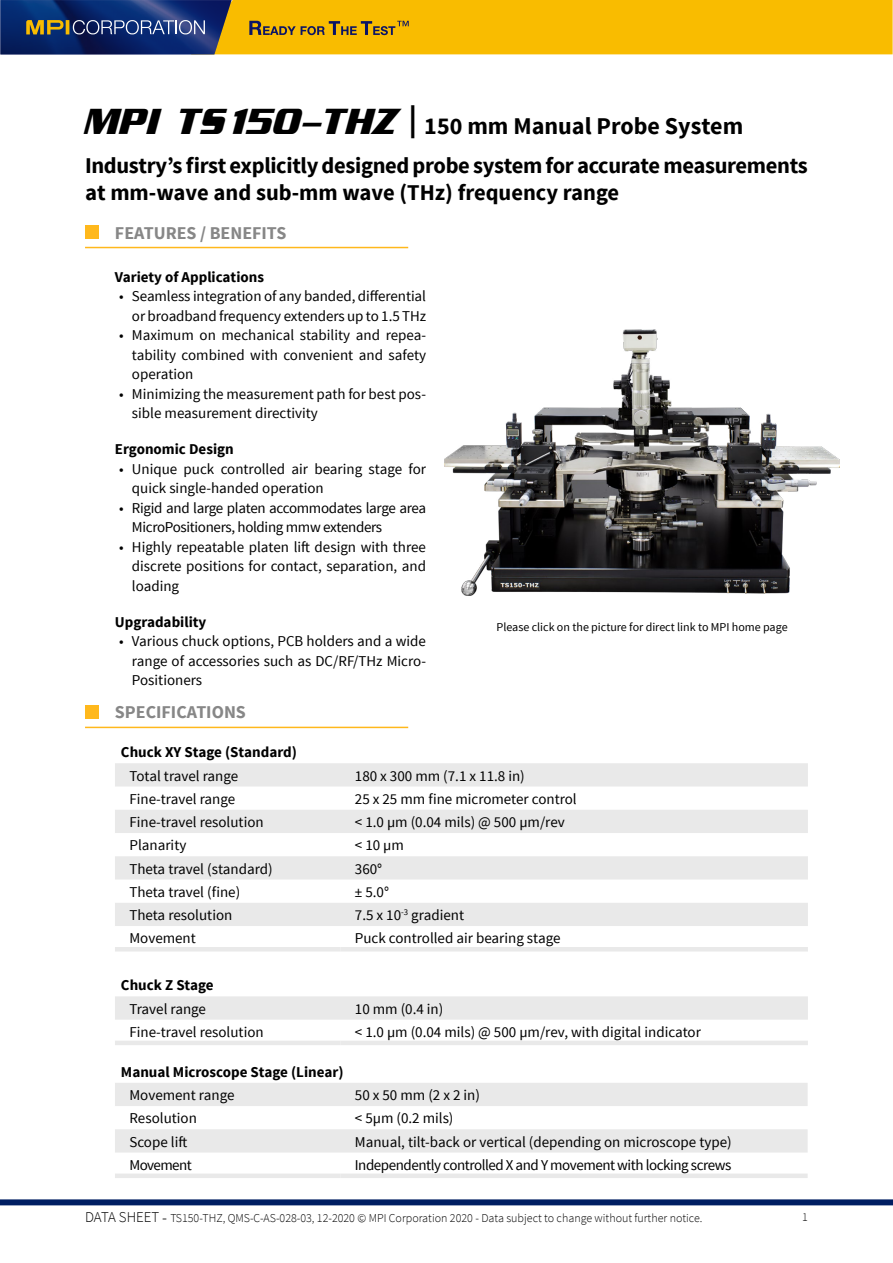
<style>
.page{position:relative;width:893px;height:1263px;background:#fff}
.page>*{position:absolute;margin:0;border:0;box-sizing:border-box;transform-origin:0 0}
.t1{font:700 24px "Source Sans Pro";color:#000}
.t2{font:700 22.5px/27px "Source Sans Pro";letter-spacing:-.015em;color:#000}
.t3{font:700 18px "Source Sans Pro";color:#878787}
.t4{font:15px/19.5px "Source Sans Pro";color:#000;text-align:justify}
.t5{font:700 15px "Source Sans Pro";color:#000}
.t6{font:15px/19.5px "Source Sans Pro";letter-spacing:-.02em;color:#000}
.t7{font:15px "Source Sans Pro";letter-spacing:-.03em;color:#000}
.t8{font:15px "Source Sans Pro";letter-spacing:-.04em;color:#000}
.t9{font:300 12px "Source Sans Pro";color:#000}
.t10{font:12px "Source Sans Pro";color:#000}
.s1{font-family:"Enter Sansman";font-style:italic;font-size:36px}
.s2{font-size:15px}
.s3{font-size:16.5px}
</style>
<div class="page">
<svg style="left:0;top:0;width:893px;height:54px;background:#bf981d"></svg>
<div style="left:0;top:1199px;width:893px;height:6px;background:#001e62"></div>
<hr style="left:85px;top:247px;width:323px;height:1px;background:#ffb81c">
<hr style="left:85px;top:727px;width:323px;height:1px;background:#ffb81c">
<svg style="left:115px;top:763px;width:693px;height:163px;fill:#e9e9e9"></svg>
<hr style="left:115px;top:947px;width:225px;height:4px;background:#e9e9e9">
<hr style="left:340px;top:947px;width:468px;height:4px;background:#e9e9e9">
<div style="left:115px;top:996px;width:693px;height:24px;background:#e9e9e9"></div>
<hr style="left:115px;top:1041px;width:225px;height:4px;background:#e9e9e9">
<hr style="left:340px;top:1041px;width:468px;height:4px;background:#e9e9e9">
<svg style="left:115px;top:1083px;width:693px;height:69px;fill:#e9e9e9"></svg>
<div style="left:115px;top:1173px;width:225px;height:5px;background:#e9e9e9"></div>
<div style="left:340px;top:1173px;width:468px;height:5px;background:#e9e9e9"></div>
<img style="left:444px;top:330px;width:396px;height:265px">
<div style="left:85px;top:225px;width:14px;height:14px;background:#ffb81c"></div>
<div style="left:85px;top:705px;width:14px;height:13px;background:#ffb81c"></div>
<h1 class="t1" style="left:85px;top:111px;width:660px"><span class="s1">MPI TS150-THZ</span> <sup>|</sup> 150 mm Manual Probe System</h1>
<h2 class="t2" style="left:85px;top:153px;width:724px">Industry’s first explicitly designed probe system for accurate measurements at mm-wave and sub-mm wave (THz) frequency range</h2>
<p class="t3" style="left:115px;top:221px;width:173px">FEATURES / BENEFITS</p>
<p class="t5" style="left:115px;top:267px;width:151px">Variety of Applications</p>
<p class="t4" style="left:119px;top:287px;width:308px;text-align:right">• Seamless integration of any banded, differential or broadband frequency extenders up to 1.5 THz</p>
<p class="t4" style="left:132px;top:326px;width:296px;text-indent:-13px">• Maximum on mechanical stability and repea&shy;tability combined with convenient and safety operation</p>
<p class="t4" style="left:132px;top:384px;width:296px;text-indent:-13px">• Minimizing the measurement path for best pos&shy;sible measurement directivity</p>
<p class="t5" style="left:115px;top:439px;width:120px">Ergonomic Design</p>
<p class="t4" style="left:132px;top:459px;width:296px;text-indent:-13px">• Unique puck controlled air bearing stage for quick single-handed operation</p>
<p class="t6" style="left:132px;top:498px;width:296px;text-indent:-13px">• Rigid and large platen accommodates large area<br>MicroPositioners, holding mmw extenders</p>
<p class="t4" style="left:132px;top:537px;width:296px;text-indent:-13px">• Highly repeatable platen lift design with three discrete positions for contact, separation, and loading</p>
<p class="t5" style="left:115px;top:612px;width:93px">Upgradability</p>
<p class="t4" style="left:132px;top:632px;width:296px;text-indent:-13px">• Various chuck options, PCB holders and a wide range of accessories such as DC/RF/THz Micro-Positioners</p>
<p class="t10" style="left:496px;top:619px;width:293px">Please click on the picture for direct link to MPI home page</p>
<p class="t3" style="left:115px;top:701px;width:132px">SPECIFICATIONS</p>
<p class="t5" style="left:121px;top:743px;width:177px">Chuck XY Stage (Standard)</p>
<p class="t4" style="left:129px;top:766px;width:110px">Total travel range</p>
<p class="t4" style="left:355px;top:766px;width:171px">180 x 300 mm (7.1 x 11.8 in)</p>
<p class="t4" style="left:129px;top:789px;width:107px">Fine-travel range</p>
<p class="t4" style="left:355px;top:789px;width:223px">25 x 25 mm fine micrometer control</p>
<p class="t4" style="left:129px;top:812px;width:136px">Fine-travel resolution</p>
<p class="t4" style="left:355px;top:812px;width:211px">&lt; 1.0 µm (0.04 mils) @ 500 µm/rev</p>
<p class="t4" style="left:129px;top:836px;width:58px">Planarity</p>
<p class="t4" style="left:355px;top:836px;width:51px">&lt; 10 µm</p>
<p class="t4" style="left:129px;top:859px;width:145px">Theta travel (standard)</p>
<p class="t4" style="left:355px;top:859px;width:29px">360°</p>
<p class="t4" style="left:129px;top:882px;width:112px">Theta travel (fine)</p>
<p class="t4" style="left:355px;top:882px;width:36px">± 5.0°</p>
<p class="t4" style="left:129px;top:905px;width:104px">Theta resolution</p>
<p class="t4" style="left:355px;top:905px;width:111px">7.5 x 10<sup>-3</sup> gradient</p>
<p class="t4" style="left:129px;top:929px;width:68px">Movement</p>
<p class="t4" style="left:355px;top:929px;width:207px">Puck controlled air bearing stage</p>
<p class="t5" style="left:121px;top:976px;width:94px">Chuck Z Stage</p>
<p class="t4" style="left:129px;top:999px;width:78px">Travel range</p>
<p class="t4" style="left:355px;top:999px;width:90px">10 mm (0.4 in)</p>
<p class="t4" style="left:129px;top:1022px;width:136px">Fine-travel resolution</p>
<p class="t4" style="left:355px;top:1022px;width:348px">&lt; 1.0 µm (0.04 mils) @ 500 µm/rev, with digital indicator</p>
<p class="t5" style="left:121px;top:1062px;width:224px">Manual Microscope Stage (Linear)</p>
<p class="t4" style="left:129px;top:1085px;width:106px">Movement range</p>
<p class="t4" style="left:355px;top:1085px;width:127px">50 x 50 mm (2 x 2 in)</p>
<p class="t4" style="left:129px;top:1109px;width:69px">Resolution</p>
<p class="t4" style="left:355px;top:1109px;width:100px">&lt; 5µm (0.2 mils)</p>
<p class="t4" style="left:129px;top:1132px;width:59px">Scope lift</p>
<p class="t4" style="left:355px;top:1132px;width:378px">Manual, tilt-back or vertical (depending on microscope type)</p>
<p class="t8" style="left:129px;top:1155px;width:64px">Movement</p>
<p class="t7" style="left:355px;top:1155px;width:378px">Independently controlled X and Y movement with locking screws</p>
<p class="t9" style="left:85px;top:1210px;width:619px"><span class="s2">DATA SHEET</span> <span class="s3">-</span> TS150-THZ, QMS-C-AS-028-03, 12-2020 © MPI Corporation 2020 - Data subject to change without further notice.</p>
<p class="t9" style="left:802px;top:1210px;width:7px">1</p>
</div>
